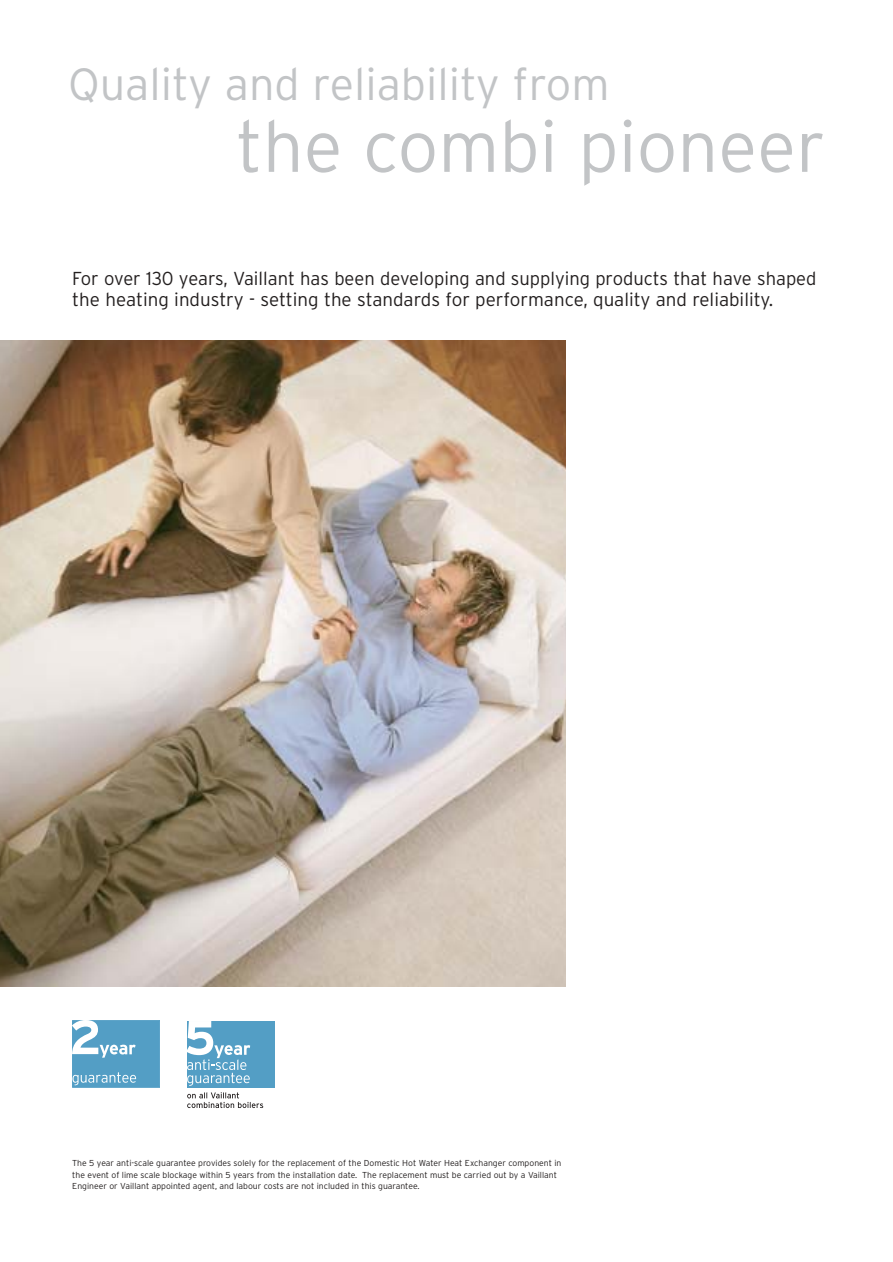
<style>
.page{position:relative;width:893px;height:1262px;background:#fff}
.page>*{position:absolute;margin:0;border:0;box-sizing:border-box;transform-origin:0 0}
.t1{font:300 72px "Interstate";color:#c2c4c6}
.t2{font:300 45px "Interstate";color:#c2c4c6}
.t3{font:300 18.75px/21px "Interstate";color:#231f1f}
.t4{font:300 8.7px/11.6px "Interstate";color:#231f1f}
</style>
<div class="page">
<img style="left:0;top:340px;width:566px;height:646px">
<div style="left:72px;top:1020px;width:88px;height:67px;background:#539ec5"></div>
<svg style="left:72px;top:1020px;width:63px;height:37px"></svg>
<svg style="left:72px;top:1072px;width:64px;height:13px"></svg>
<svg style="left:187px;top:1092px;width:76px;height:16px"></svg>
<div style="left:187px;top:1021px;width:87px;height:66px;background:#539ec5"></div>
<svg style="left:187px;top:1021px;width:63px;height:64px"></svg>
<h2 class="t2" style="left:68px;top:67px;width:543px">Quality and reliability from</h2>
<h1 class="t1" style="left:236px;top:120px;width:591px">the combi pioneer</h1>
<h3 class="t3" style="left:72px;top:269px;width:745px">For over 130 years, Vaillant has been developing and supplying products that have shaped the heating industry - setting the standards for performance, quality and reliability.</h3>
<p class="t4" style="left:72px;top:1158px;width:490px">The 5 year anti-scale guarantee provides solely for the replacement of the Domestic Hot Water Heat Exchanger component in the event of lime scale blockage within 5 years from the installation date. The replacement must be carried out by a Vaillant<br>Engineer or Vaillant appointed agent, and labour costs are not included in this guarantee.</p>
</div>
